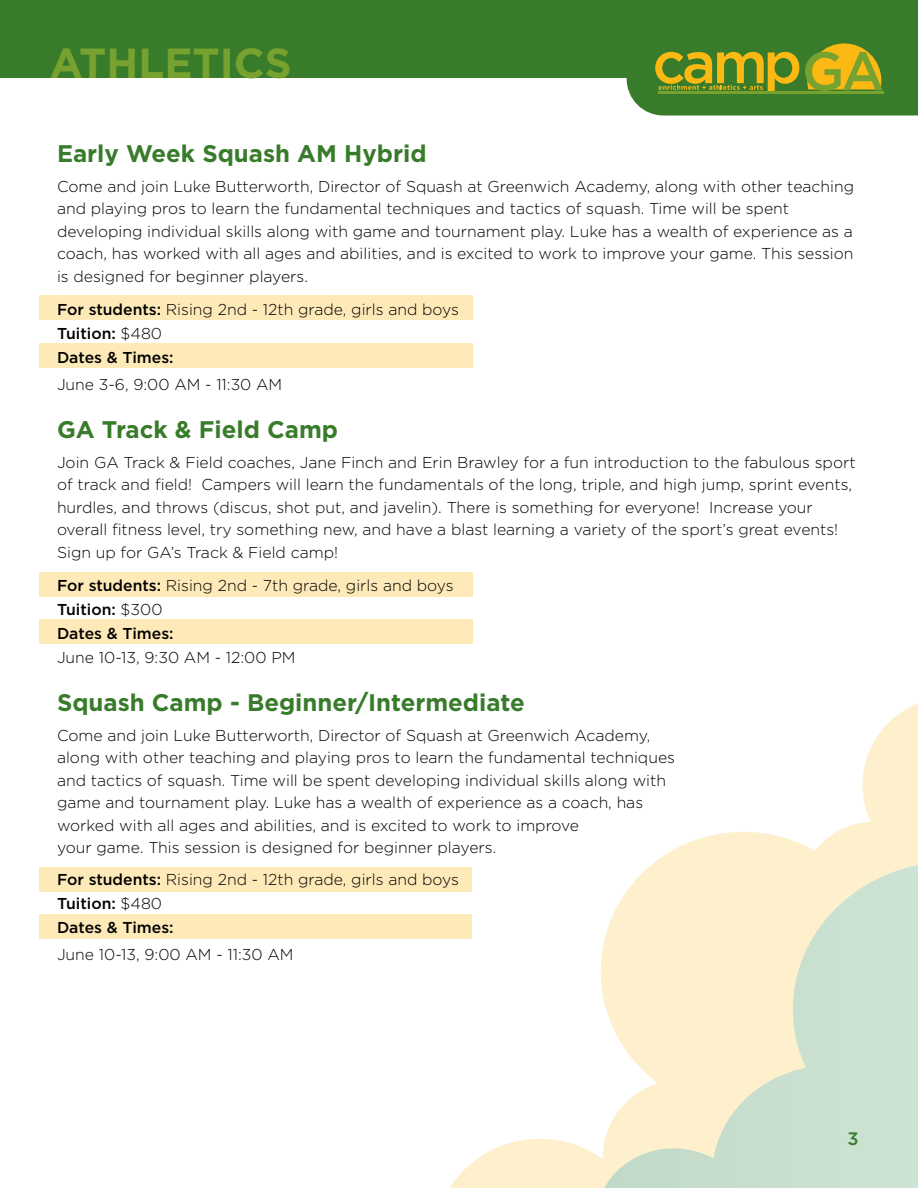
<style>
.page{position:relative;width:918px;height:1188px;background:#fff}
.page>*{position:absolute;margin:0;border:0;box-sizing:border-box;transform-origin:0 0}
.t1{font:700 42px "Gotham";color:#78a22f}
.t2{font:700 24px "Gotham";color:#387c2b}
.t3{font:500 18px "Gotham";color:#387c2b}
.t4{font:300 15.75px/22.5px "Gotham";color:#000}
.s1{font-weight:500}
</style>
<div class="page">
<div style="left:0;top:0;width:918px;height:78px;background:#387c2b"></div>
<svg style="left:627px;top:43px;width:291px;height:73px"></svg>
<hr style="left:658px;top:92px;width:226px;height:2px;background:#78a22f">
<svg style="left:442px;top:703px;width:476px;height:485px"></svg>
<svg style="left:599px;top:863px;width:319px;height:325px;background:#e6e9d1"></svg>
<div style="left:39px;top:295px;width:433px;height:25px;background:#feeab8"></div>
<div style="left:39px;top:343px;width:433px;height:25px;background:#feeab8"></div>
<div style="left:39px;top:572px;width:433px;height:25px;background:#feeab8"></div>
<div style="left:39px;top:620px;width:433px;height:24px;background:#feeab8"></div>
<div style="left:39px;top:867px;width:433px;height:24px;background:#feeab8"></div>
<div style="left:39px;top:914px;width:433px;height:25px;background:#feeab8"></div>
<h1 class="t1" style="left:50px;top:35px;width:243px">ATHLETICS</h1>
<h2 class="t2" style="left:57px;top:137px;width:371px">Early Week Squash AM Hybrid</h2>
<p class="t4" style="left:57px;top:174px;width:799px">Come and join Luke Butterworth, Director of Squash at Greenwich Academy, along with other teaching and playing pros to learn the fundamental techniques and tactics of squash. Time will be spent developing individual skills along with game and tournament play. Luke has a wealth of experience as a coach, has worked with all ages and abilities, and is excited to work to improve your game. This session is designed for beginner players.</p>
<p class="t4" style="left:57px;top:297px;width:404px;line-height:24px"><span class="s1">For students:</span> Rising 2nd - 12th grade, girls and boys<br><span class="s1">Tuition:</span> $480<br><span class="s1">Dates &amp; Times:</span></p>
<p class="t4" style="left:57px;top:372px;width:227px">June 3-6, 9:00 AM - 11:30 AM</p>
<h2 class="t2" style="left:57px;top:413px;width:283px">GA Track &amp; Field Camp</h2>
<p class="t4" style="left:57px;top:450px;width:800px">Join GA Track &amp; Field coaches, Jane Finch and Erin Brawley for a fun introduction to the fabulous sport of track and field! Campers will learn the fundamentals of the long, triple, and high jump, sprint events, hurdles, and throws (discus, shot put, and javelin). There is something for everyone! Increase your overall fitness level, try something new, and have a blast learning a variety of the sport’s great events!<br>Sign up for GA’s Track &amp; Field camp!</p>
<p class="t4" style="left:57px;top:573px;width:398px;line-height:24px"><span class="s1">For students:</span> Rising 2nd - 7th grade, girls and boys<br><span class="s1">Tuition:</span> $300<br><span class="s1">Dates &amp; Times:</span></p>
<p class="t4" style="left:57px;top:645px;width:240px">June 10-13, 9:30 AM - 12:00 PM</p>
<h2 class="t2" style="left:57px;top:686px;width:469px">Squash Camp - Beginner/Intermediate</h2>
<p class="t4" style="left:57px;top:723px;width:620px">Come and join Luke Butterworth, Director of Squash at Greenwich Academy, along with other teaching and playing pros to learn the fundamental techniques and tactics of squash. Time will be spent developing individual skills along with game and tournament play. Luke has a wealth of experience as a coach, has worked with all ages and abilities, and is excited to work to improve<br>your game. This session is designed for beginner players.</p>
<p class="t4" style="left:57px;top:867px;width:404px;line-height:24px"><span class="s1">For students:</span> Rising 2nd - 12th grade, girls and boys<br><span class="s1">Tuition:</span> $480<br><span class="s1">Dates &amp; Times:</span></p>
<p class="t4" style="left:57px;top:942px;width:238px">June 10-13, 9:00 AM - 11:30 AM</p>
<p class="t3" style="left:848px;top:1127px;width:13px">3</p>
</div>
